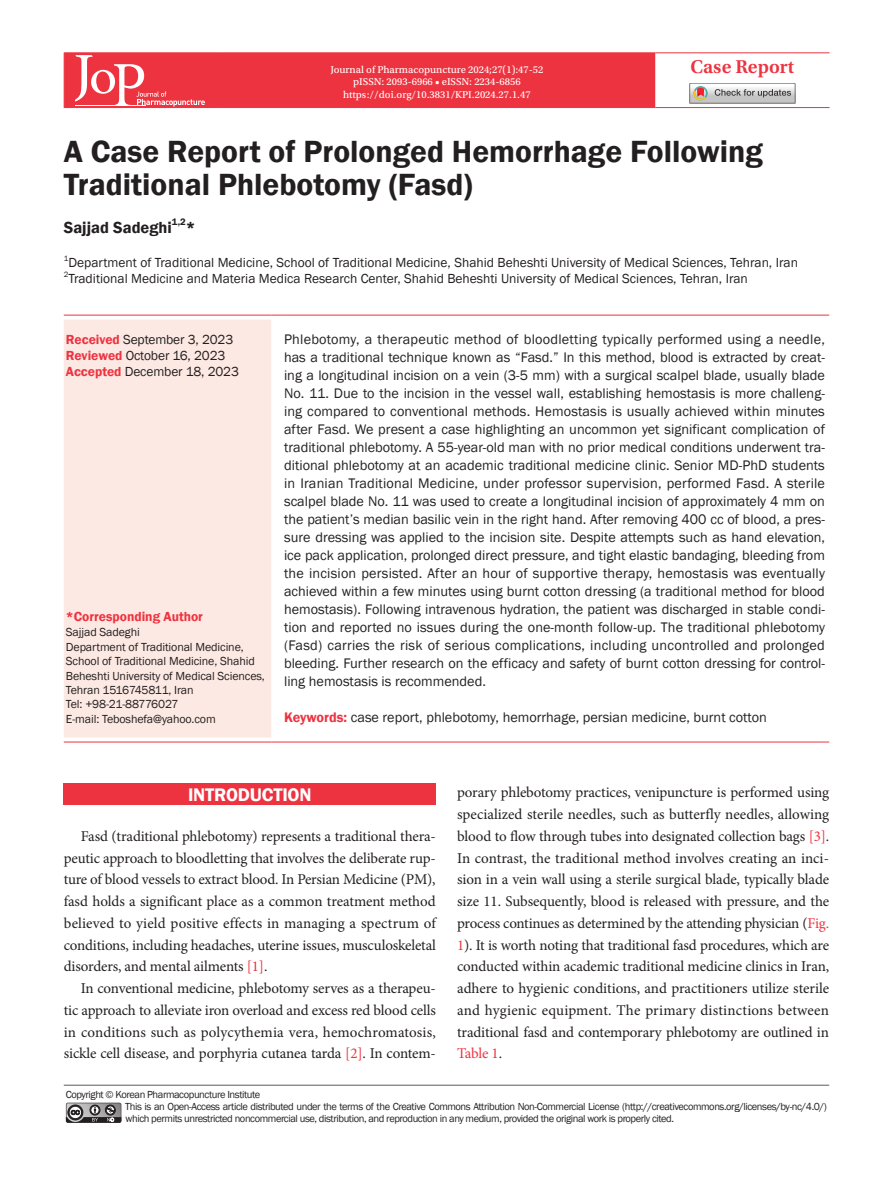
<style>
.page{position:relative;width:893px;height:1191px;background:#fff}
.page>*{position:absolute;margin:0;border:0;box-sizing:border-box;transform-origin:0 0}
.t1{font:600 31.5px/33px "Franklin Gothic";color:#231f20}
.t2{font:600 19.5px "Utopia Std";color:#ee3340}
.t3{font:600 18.75px "Franklin Gothic";letter-spacing:-.01em;color:#fff}
.t4{font:600 16.5px "Franklin Gothic";color:#231f20}
.t5{font:15px/21.8px "Minion Pro";letter-spacing:-.01em;color:#231f20;text-align:justify}
.t6{font:14.25px/18px "Franklin Gothic";color:#231f20;text-align:justify}
.t7{font:13.5px/16.2px "Franklin Gothic";color:#231f20}
.t8{font:600 13.5px "Franklin Gothic";color:#ee3340}
.t9{font:12px/14.4px "Franklin Gothic";letter-spacing:-.01em;color:#231f20}
.t10{font:10.5px/12px "Franklin Gothic";letter-spacing:-.04em;color:#231f20}
.t11{font:10.5px/12.6px "Utopia Std Capt";color:#fff;text-align:center}
.t12{font:600 9.6px "Franklin Gothic";color:#231f20}
.t13{font:7.8px "Franklin Gothic";color:#231f20}
.s1{font-weight:600;color:#ee3340}
.s2{color:#ee3340}
</style>
<div class="page">
<div style="left:64px;top:319px;width:207px;height:418px;background:#fde9e3"></div>
<hr style="left:64px;top:315px;width:207px;height:1px;background:#ee3340">
<hr style="left:282px;top:315px;width:547px;height:1px;background:#ee3340">
<hr style="left:64px;top:741px;width:207px;height:1px;background:#ee3340">
<hr style="left:282px;top:741px;width:547px;height:1px;background:#ee3340">
<div style="left:64px;top:783px;width:372px;height:22px;background:#ee3340"></div>
<hr style="left:64px;top:1084px;width:765px;height:1px;background:#6c6d70">
<svg style="left:66px;top:1102px;width:55px;height:20px"></svg>
<hr style="left:64px;top:52px;width:155px;height:1px;background:#ee3340">
<hr style="left:219px;top:52px;width:436px;height:1px;background:#ee3340">
<hr style="left:655px;top:52px;width:175px;height:1px;background:#ee3340">
<hr style="left:655px;top:107px;width:175px;height:1px;background:#ee3340">
<div style="left:64px;top:53px;width:591px;height:55px;background:#ee3340"></div>
<hr style="left:75px;top:105px;width:71px;height:1px;background:#fff">
<svg style="left:691px;top:88px;width:102px;height:13px"></svg>
<div style="left:689px;top:83px;width:106px;height:20px;border:1px solid #7e7470"></div>
<svg style="left:715px;top:89px;width:76px;height:8px"></svg>
<svg style="left:692px;top:86px;width:16px;height:15px"></svg>
<p class="t11" style="left:330px;top:63px;width:215px">Journal of Pharmacopuncture 2024;27(1):47-52 pISSN: 2093-6966 • eISSN: 2234-6856 https://doi.org/10.3831/KPI.2024.27.1.47</p>
<h2 class="t2" style="left:690px;top:56px;width:105px">Case Report</h2>
<h1 class="t1" style="left:64px;top:135px;width:700px">A Case Report of Prolonged Hemorrhage Following<br>Traditional Phlebotomy (Fasd)</h1>
<p class="t4" style="left:64px;top:217px;width:110px">Sajjad Sadeghi</p>
<p class="t12" style="left:172px;top:216px;width:16px">1,2</p>
<p class="t4" style="left:186px;top:217px;width:11px">*</p>
<p class="t13" style="left:64px;top:253px;width:6px">1</p>
<p class="t7" style="left:68px;top:254px;width:731px">Department of Traditional Medicine, School of Traditional Medicine, Shahid Beheshti University of Medical Sciences, Tehran, Iran</p>
<p class="t13" style="left:64px;top:269px;width:6px">2</p>
<p class="t7" style="left:68px;top:271px;width:681px">Traditional Medicine and Materia Medica Research Center, Shahid Beheshti University of Medical Sciences, Tehran, Iran</p>
<p class="t7" style="left:66px;top:331px;width:175px"><span class="s1">Received</span> September 3, 2023<br><span class="s1">Reviewed</span> October 16, 2023<br><span class="s1">Accepted</span> December 18, 2023</p>
<p class="t6" style="left:284px;top:331px;width:542px">Phlebotomy, a therapeutic method of bloodletting typically performed using a needle, has a traditional technique known as “Fasd.” In this method, blood is extracted by creat&shy;ing a longitudinal incision on a vein (3-5 mm) with a surgical scalpel blade, usually blade No. 11. Due to the incision in the vessel wall, establishing hemostasis is more challeng&shy;ing compared to conventional methods. Hemostasis is usually achieved within minutes after Fasd. We present a case highlighting an uncommon yet significant complication of traditional phlebotomy. A 55-year-old man with no prior medical conditions underwent tra&shy;ditional phlebotomy at an academic traditional medicine clinic. Senior MD-PhD students in Iranian Traditional Medicine, under professor supervision, performed Fasd. A sterile scalpel blade No. 11 was used to create a longitudinal incision of approximately 4 mm on the patient’s median basilic vein in the right hand. After removing 400 cc of blood, a pres&shy;sure dressing was applied to the incision site. Despite attempts such as hand elevation, ice pack application, prolonged direct pressure, and tight elastic bandaging, bleeding from the incision persisted. After an hour of supportive therapy, hemostasis was eventually achieved within a few minutes using burnt cotton dressing (a traditional method for blood hemostasis). Following intravenous hydration, the patient was discharged in stable condi&shy;tion and reported no issues during the one-month follow-up. The traditional phlebotomy (Fasd) carries the risk of serious complications, including uncontrolled and prolonged bleeding. Further research on the efficacy and safety of burnt cotton dressing for control&shy;ling hemostasis is recommended.</p>
<p class="t6" style="left:284px;top:709px;width:484px"><span class="s1">Keywords:</span> case report, phlebotomy, hemorrhage, persian medicine, burnt cotton</p>
<p class="t8" style="left:66px;top:608px;width:139px">*Corresponding Author</p>
<p class="t9" style="left:66px;top:625px;width:201px">Sajjad Sadeghi<br>Department of Traditional Medicine,<br>School of Traditional Medicine, Shahid<br>Beheshti University of Medical Sciences,<br>Tehran 1516745811, Iran<br>Tel: +98-21-88776027<br>E-mail: Teboshefa@yahoo.com</p>
<p class="t5" style="left:457px;top:781px;width:374px">porary phlebotomy practices, venipuncture is performed using specialized sterile needles, such as butterfly needles, allowing blood to flow through tubes into designated collection bags <span class="s2">[3]</span>.<br>In contrast, the traditional method involves creating an inci&shy;sion in a vein wall using a sterile surgical blade, typically blade size 11. Subsequently, blood is released with pressure, and the process continues as determined by the attending physician (<span class="s2">Fig.<br>1</span>). It is worth noting that traditional fasd procedures, which are conducted within academic traditional medicine clinics in Iran, adhere to hygienic conditions, and practitioners utilize sterile and hygienic equipment. The primary distinctions between traditional fasd and contemporary phlebotomy are outlined in <span class="s2">Table 1</span>.</p>
<p class="t10" style="left:125px;top:1089px;width:703px;text-indent:-59px">Copyright © Korean Pharmacopuncture Institute<br>This is an Open-Access article distributed under the terms of the Creative Commons Attribution Non-Commercial License (http://creativecommons.org/licenses/by-nc/4.0/) which permits unrestricted noncommercial use, distribution, and reproduction in any medium, provided the original work is properly cited.</p>
<h3 class="t3" style="left:188px;top:782px;width:125px">INTRODUCTION</h3>
<p class="t5" style="left:64px;top:825px;width:374px;text-indent:17px">Fasd (traditional phlebotomy) represents a traditional thera&shy;peutic approach to bloodletting that involves the deliberate rup&shy;ture of blood vessels to extract blood. In Persian Medicine (PM), fasd holds a significant place as a common treatment method believed to yield positive effects in managing a spectrum of conditions, including headaches, uterine issues, musculoskeletal disorders, and mental ailments <span class="s2">[1]</span>.</p>
<p class="t5" style="left:64px;top:977px;width:374px;text-indent:17px">In conventional medicine, phlebotomy serves as a therapeu&shy;tic approach to alleviate iron overload and excess red blood cells in conditions such as polycythemia vera, hemochromatosis, sickle cell disease, and porphyria cutanea tarda <span class="s2">[2]</span>. In contem-</p>
</div>
